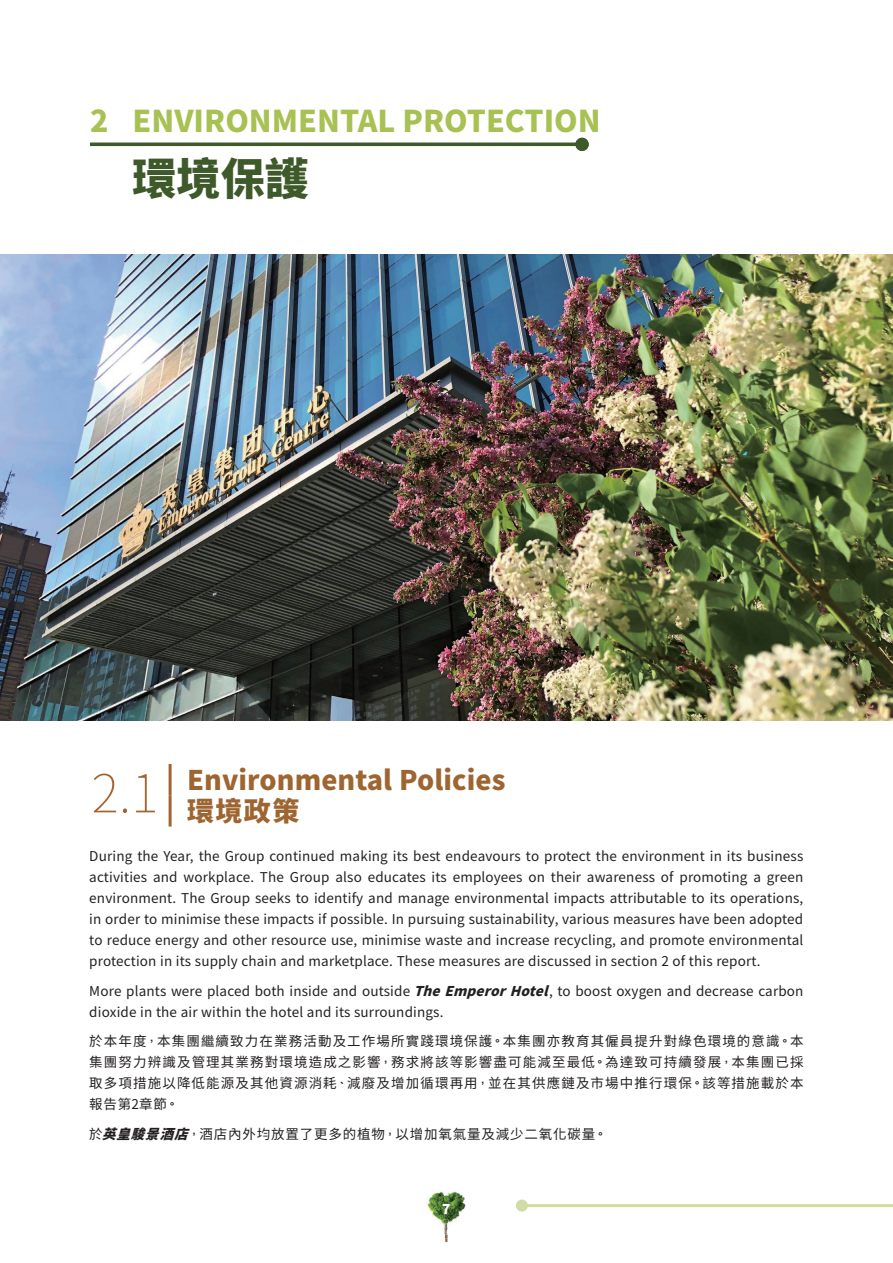
<style>
.page{position:relative;width:893px;height:1263px;background:#fff}
.page>*{position:absolute;margin:0;border:0;box-sizing:border-box;transform-origin:0 0}
.t1{font:900 44.1px "Noto Sans CJ Ktc";color:#3e592a}
.t2{font:900 30px "Noto Sans CJ Ktc";color:#a7c153}
.t3{font:900 27px/31.2px "Noto Sans CJ Ktc";letter-spacing:.005em;color:#9e6531}
.t4{font:13.5px/21px "Noto Sans CJ Ktc";letter-spacing:.01em;color:#231f20;text-align:justify}
.t5{font:13.5px "Noto Sans CJ Ktc";letter-spacing:.06em;color:#231f20}
.t6{font:900 13.5px "Noto Sans CJ Ksc";color:#fff}
.s1{font-weight:100;font-size:52.5px}
.s2{font-weight:900;font-style:italic}
.s3{font-family:"M Hei HKS";font-weight:700}
</style>
<div class="page">
<hr style="left:522px;top:1204px;width:371px;height:3px;background:#d1dca5">
<div style="left:516px;top:1199px;width:12px;height:12px;background:#d1dca5;border-radius:50%"></div>
<img style="left:427px;top:1191px;width:39px;height:33px">
<svg style="left:443px;top:1219px;width:6px;height:23px"></svg>
<img style="left:0;top:254px;width:893px;height:466px">
<hr style="left:169px;top:764px;width:3px;height:31px;background:#9e6531">
<hr style="left:169px;top:795px;width:3px;height:31px;background:#9e6531">
<hr style="left:90px;top:143px;width:492px;height:3px;background:#3e592a">
<div style="left:575px;top:138px;width:14px;height:13px;background:#3e592a;border-radius:50%"></div>
<h2 class="t2" style="left:90px;top:104px;width:512px">2 ENVIRONMENTAL PROTECTION</h2>
<h1 class="t1" style="left:133px;top:154px;width:178px">環境保護</h1>
<h3 class="t3" style="left:187px;top:765px;width:320px;text-indent:-96px"><span class="s1">2.1</span> Environmental Policies環境政策</h3>
<p class="t4" style="left:89px;top:846px;width:715px">During the Year, the Group continued making its best endeavours to protect the environment in its business activities and workplace. The Group also educates its employees on their awareness of promoting a green environment. The Group seeks to identify and manage environmental impacts attributable to its operations, in order to minimise these impacts if possible. In pursuing sustainability, various measures have been adopted to reduce energy and other resource use, minimise waste and increase recycling, and promote environmental protection in its supply chain and marketplace. These measures are discussed in section 2 of this report.</p>
<p class="t4" style="left:89px;top:980px;width:716px">More plants were placed both inside and outside <span class="s2">TheEmperorHotel</span>, to boost oxygen and decrease carbon dioxide in the air within the hotel and its surroundings.</p>
<p class="t4" style="left:89px;top:1031px;width:716px">於本年度<span class="s3">，</span>本集團繼續致力在業務活動及工作場所實踐環境保護<span class="s3">。</span>本集團亦教育其僱員提升對綠色環境的意識<span class="s3">。</span>本集團努力辨識及管理其業務對環境造成之影響<span class="s3">，</span>務求將該等影響盡可能減至最低<span class="s3">。</span>為達致可持續發展<span class="s3">，</span>本集團已採取多項措施以降低能源及其他資源消耗<span class="s3">、</span>減廢及增加循環再用<span class="s3">，</span>並在其供應鏈及市場中推行環保<span class="s3">。</span>該等措施載於本報告第2章節<span class="s3">。</span></p>
<p class="t5" style="left:89px;top:1126px;width:520px">於<span class="s2">英皇駿景酒店</span><span class="s3">，</span>酒店內外均放置了更多的植物<span class="s3">，</span>以增加氧氣量及減少二氧化碳量<span class="s3">。</span></p>
<p class="t6" style="left:442px;top:1201px;width:10px">7</p>
</div>
